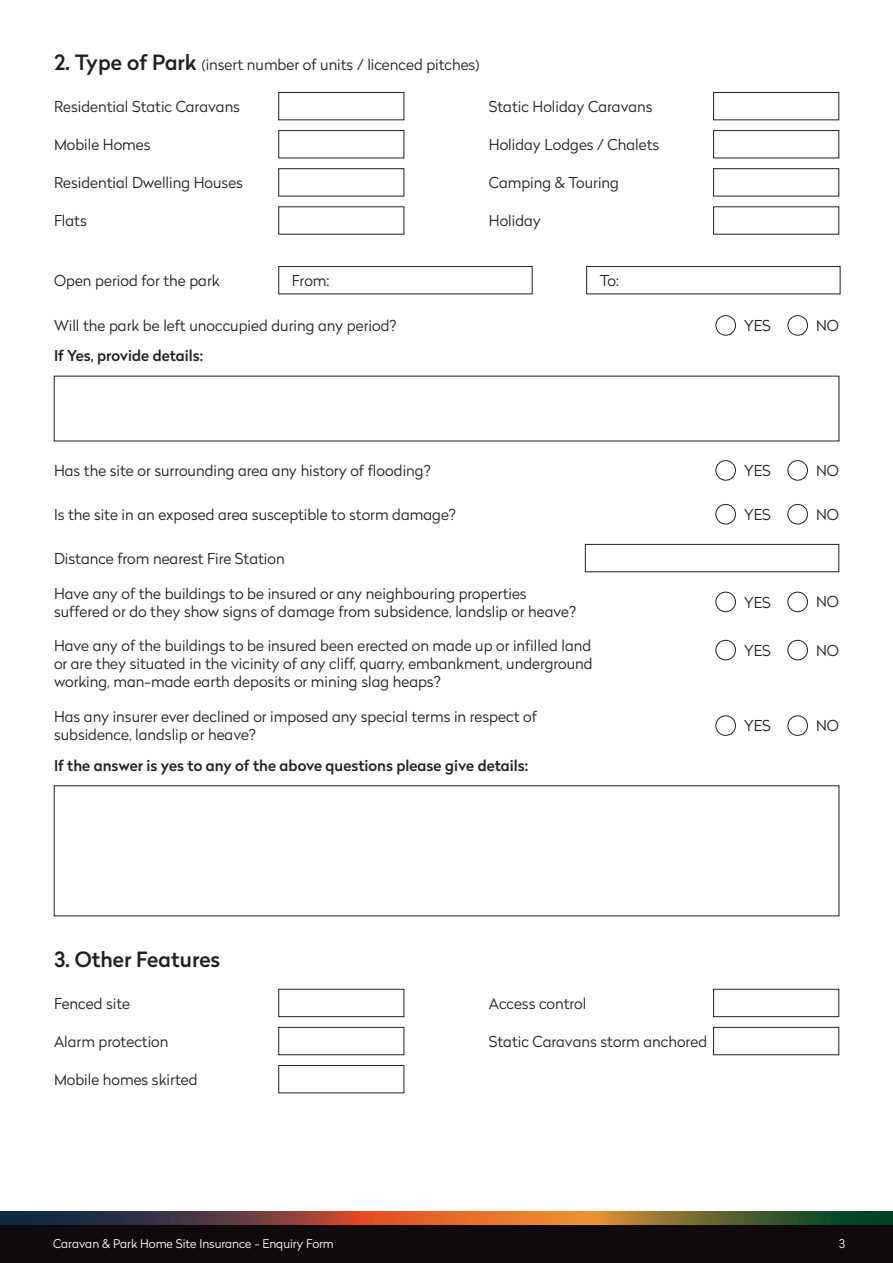
<style>
.page{position:relative;width:893px;height:1263px;background:#fff}
.page>*{position:absolute;margin:0;border:0;box-sizing:border-box;transform-origin:0 0}
.Body_2{font:500 21px "Radikal";color:#231f20}
.Body{font:300 15px/18px "Radikal";color:#231f20}
.Body-2{font:500 15px "Radikal";color:#231f20}
.Body_2-2{font:300 15px "Radikal";color:#231f20}
.t1{font:300 12px "Radikal";color:#fff}
.s1{font-weight:500;font-size:21px}
</style>
<div class="page">
<div style="left:0;top:1220px;width:893px;height:43px;background:#110a0c"></div>
<svg style="left:0;top:1212px;width:893px;height:12px"></svg>
<div style="left:716px;top:315px;width:20px;height:20px;border:1px solid #231f20;border-radius:50%"></div>
<div style="left:716px;top:460px;width:20px;height:20px;border:1px solid #231f20;border-radius:50%"></div>
<div style="left:716px;top:592px;width:20px;height:20px;border:1px solid #231f20;border-radius:50%"></div>
<div style="left:716px;top:716px;width:20px;height:19px;border:1px solid #231f20;border-radius:50%"></div>
<div style="left:716px;top:504px;width:20px;height:20px;border:1px solid #231f20;border-radius:50%"></div>
<div style="left:788px;top:315px;width:20px;height:20px;border:1px solid #231f20;border-radius:50%"></div>
<div style="left:788px;top:460px;width:20px;height:20px;border:1px solid #231f20;border-radius:50%"></div>
<div style="left:788px;top:592px;width:20px;height:20px;border:1px solid #231f20;border-radius:50%"></div>
<div style="left:788px;top:716px;width:20px;height:19px;border:1px solid #231f20;border-radius:50%"></div>
<div style="left:716px;top:640px;width:20px;height:20px;border:1px solid #231f20;border-radius:50%"></div>
<div style="left:788px;top:640px;width:20px;height:20px;border:1px solid #231f20;border-radius:50%"></div>
<div style="left:788px;top:504px;width:20px;height:20px;border:1px solid #231f20;border-radius:50%"></div>
<div style="left:279px;top:92px;width:125px;height:28px;border:1px solid #231f20"></div>
<div style="left:279px;top:130px;width:125px;height:28px;border:1px solid #231f20"></div>
<div style="left:279px;top:168px;width:125px;height:28px;border:1px solid #231f20"></div>
<div style="left:713px;top:92px;width:126px;height:28px;border:1px solid #231f20"></div>
<div style="left:713px;top:130px;width:126px;height:28px;border:1px solid #231f20"></div>
<div style="left:713px;top:168px;width:126px;height:28px;border:1px solid #231f20"></div>
<div style="left:279px;top:266px;width:253px;height:28px;border:1px solid #231f20"></div>
<div style="left:586px;top:266px;width:254px;height:28px;border:1px solid #231f20"></div>
<div style="left:585px;top:544px;width:254px;height:28px;border:1px solid #231f20"></div>
<div style="left:279px;top:989px;width:125px;height:28px;border:1px solid #231f20"></div>
<div style="left:279px;top:1027px;width:125px;height:28px;border:1px solid #231f20"></div>
<div style="left:279px;top:1065px;width:125px;height:28px;border:1px solid #231f20"></div>
<div style="left:713px;top:989px;width:126px;height:28px;border:1px solid #231f20"></div>
<div style="left:713px;top:1027px;width:126px;height:28px;border:1px solid #231f20"></div>
<p class="Body_2-2" style="left:54px;top:54px;width:427px"><span class="s1">2. Type of Park</span> (insert number of units / licenced pitches)</p>
<p class="Body" style="left:54px;top:97px;width:188px">Residential Static Caravans</p>
<p class="Body" style="left:54px;top:135px;width:98px">Mobile Homes</p>
<p class="Body" style="left:54px;top:173px;width:190px">Residential Dwelling Houses</p>
<p class="Body" style="left:54px;top:211px;width:34px">Flats</p>
<p class="Body" style="left:489px;top:97px;width:165px">Static Holiday Caravans</p>
<p class="Body" style="left:489px;top:135px;width:172px">Holiday Lodges / Chalets</p>
<p class="Body" style="left:489px;top:173px;width:132px">Camping &amp; Touring</p>
<p class="Body" style="left:489px;top:211px;width:54px">Holiday</p>
<p class="Body" style="left:54px;top:271px;width:167px">Open period for the park</p>
<p class="Body" style="left:292px;top:271px;width:39px">From:</p>
<p class="Body" style="left:600px;top:271px;width:21px">To:</p>
<p class="Body" style="left:54px;top:316px;width:344px">Will the park be left unoccupied during any period?</p>
<p class="Body-2" style="left:54px;top:345px;width:151px">If Yes, provide details:</p>
<p class="Body" style="left:54px;top:461px;width:378px">Has the site or surrounding area any history of flooding?</p>
<p class="Body" style="left:54px;top:505px;width:403px">Is the site in an exposed area susceptible to storm damage?</p>
<p class="Body" style="left:54px;top:549px;width:232px">Distance from nearest Fire Station</p>
<p class="Body" style="left:54px;top:584px;width:524px">Have any of the buildings to be insured or any neighbouring properties suffered or do they show signs of damage from subsidence, landslip or heave?</p>
<p class="Body" style="left:54px;top:636px;width:540px;text-align:justify">Have any of the buildings to be insured been erected on made up or infilled land or are they situated in the vicinity of any cliff, quarry, embankment, underground working, man-made earth deposits or mining slag heaps?</p>
<p class="Body" style="left:54px;top:707px;width:484px">Has any insurer ever declined or imposed any special terms in respect of subsidence, landslip or heave?</p>
<p class="Body-2" style="left:54px;top:755px;width:476px">If the answer is yes to any of the above questions please give details:</p>
<p class="Body" style="left:744px;top:316px;width:28px">YES</p>
<p class="Body" style="left:816px;top:316px;width:24px">NO</p>
<p class="Body" style="left:744px;top:461px;width:28px">YES</p>
<p class="Body" style="left:816px;top:461px;width:24px">NO</p>
<p class="Body" style="left:744px;top:505px;width:28px">YES</p>
<p class="Body" style="left:816px;top:505px;width:24px">NO</p>
<p class="Body" style="left:744px;top:593px;width:28px">YES</p>
<p class="Body" style="left:816px;top:593px;width:24px">NO</p>
<p class="Body" style="left:744px;top:641px;width:28px">YES</p>
<p class="Body" style="left:816px;top:641px;width:24px">NO</p>
<p class="Body" style="left:744px;top:716px;width:28px">YES</p>
<p class="Body" style="left:816px;top:716px;width:24px">NO</p>
<p class="Body_2" style="left:54px;top:944px;width:168px">3. Other Features</p>
<p class="Body" style="left:54px;top:994px;width:78px">Fenced site</p>
<p class="Body" style="left:54px;top:1032px;width:116px">Alarm protection</p>
<p class="Body" style="left:54px;top:1070px;width:145px">Mobile homes skirted</p>
<p class="Body" style="left:489px;top:994px;width:99px">Access control</p>
<p class="Body" style="left:489px;top:1032px;width:220px">Static Caravans storm anchored</p>
<p class="t1" style="left:53px;top:1235px;width:282px">Caravan &amp; Park Home Site Insurance - Enquiry Form</p>
<p class="t1" style="left:839px;top:1235px;width:8px">3</p>
</div>
